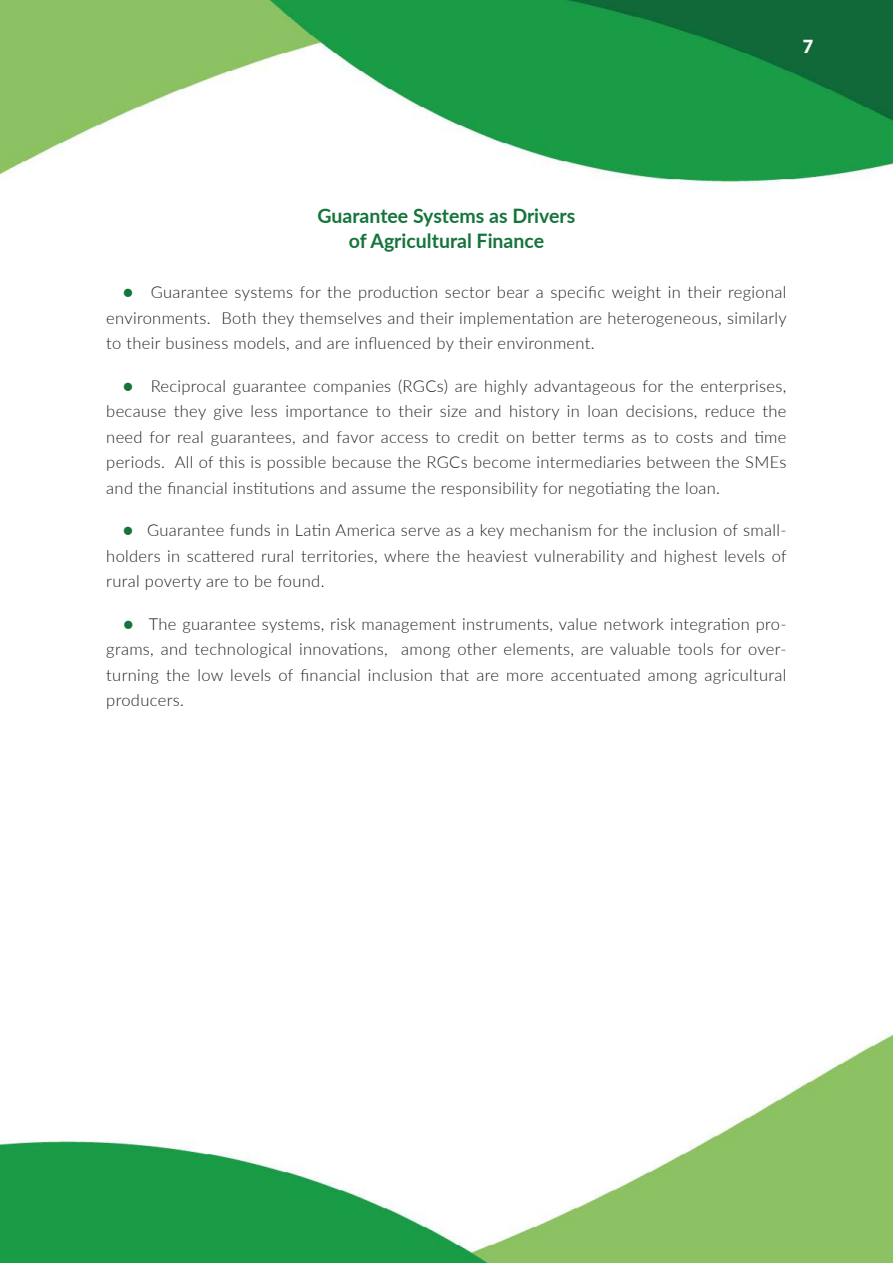
<style>
.page{position:relative;width:893px;height:1263px;background:#fff}
.page>*{position:absolute;margin:0;border:0;box-sizing:border-box;transform-origin:0 0}
.t1{font:700 19.95px/25.2px "Lato";color:#14743b;text-align:center}
.t2{font:800 18px "Lato";color:#fff}
.t3{font:300 16.5px/25.5px "Lato";letter-spacing:.02em;color:#202124;text-align:justify}
.s1{font-weight:700;color:#14743b}
</style>
<div class="page">
<img style="left:0;top:0;width:893px;height:1263px">
<p class="t2" style="left:803px;top:33px;width:12px">7</p>
<p class="t1" style="left:317px;top:202px;width:259px">Guarantee Systems as Drivers of Agricultural Finance</p>
<p class="t3" style="left:106px;top:279px;width:682px;text-indent:17px"><span class="s1">●</span> Guarantee systems for the production sector bear a specific weight in their regional environments. Both they themselves and their implementation are heterogeneous, similarly to their business models, and are influenced by their environment.</p>
<p class="t3" style="left:106px;top:373px;width:682px;text-indent:17px"><span class="s1">●</span> Reciprocal guarantee companies (RGCs) are highly advantageous for the enterprises, because they give less importance to their size and history in loan decisions, reduce the need for real guarantees, and favor access to credit on better terms as to costs and time periods. All of this is possible because the RGCs become intermediaries between the SMEs and the financial institutions and assume the responsibility for negotiating the loan.</p>
<p class="t3" style="left:106px;top:517px;width:682px;text-indent:17px"><span class="s1">●</span> Guarantee funds in Latin America serve as a key mechanism for the inclusion of small&shy;holders in scattered rural territories, where the heaviest vulnerability and highest levels of rural poverty are to be found.</p>
<p class="t3" style="left:106px;top:611px;width:682px;text-indent:17px"><span class="s1">●</span> The guarantee systems, risk management instruments, value network integration pro&shy;grams, and technological innovations, among other elements, are valuable tools for over&shy;turning the low levels of financial inclusion that are more accentuated among agricultural producers.</p>
</div>
